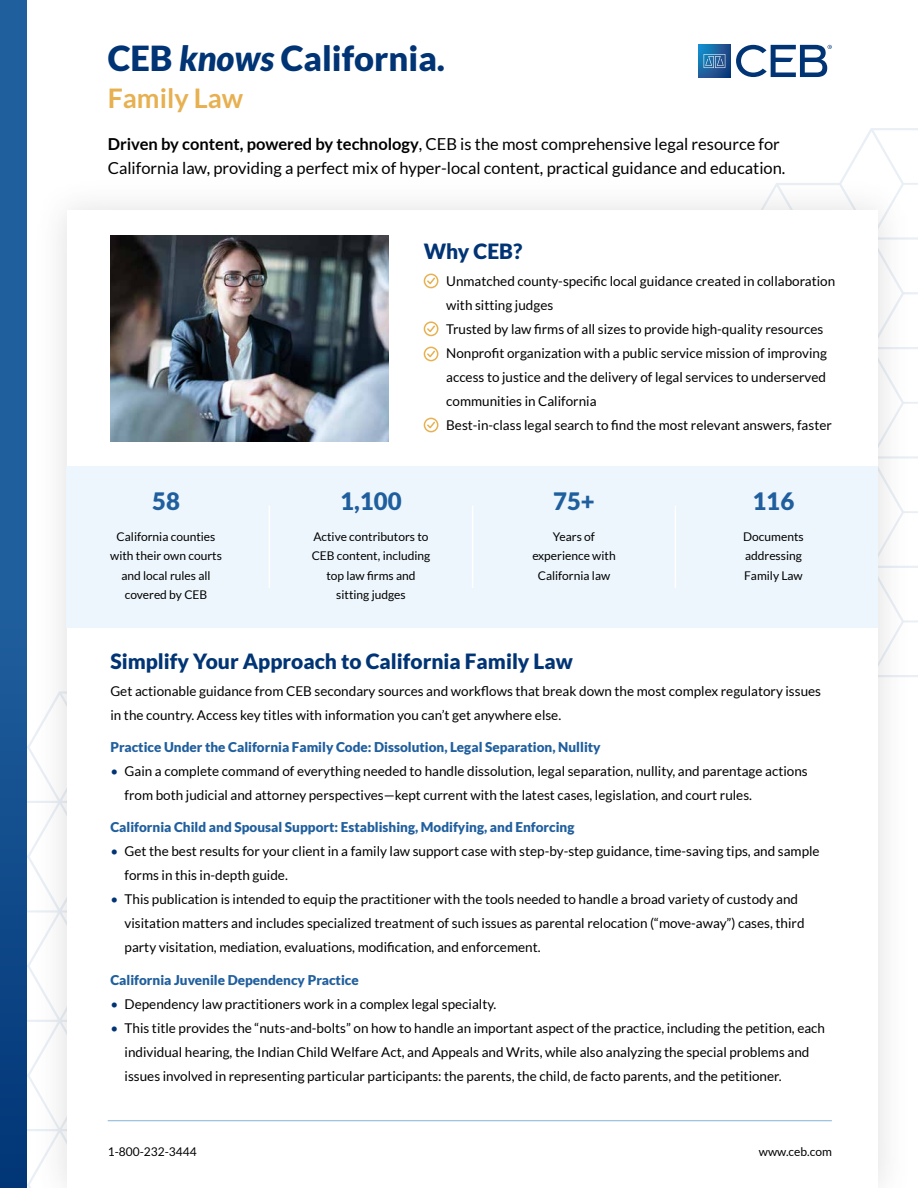
<style>
.page{position:relative;width:918px;height:1188px;background:#fff}
.page>*{position:absolute;margin:0;border:0;box-sizing:border-box;transform-origin:0 0}
.t1{font:900 34.5px "Lato";color:#003475}
.t2{font:700 27px "Lato";color:#e7b050}
.t3{font:900 24px "Lato";color:#205f9e}
.t4{font:900 21px "Lato";color:#003475}
.t5{font:16.5px/24px "Lato";color:#000}
.t6{font:13.5px/24px "Lato";color:#000}
.t7{font:900 13.5px "Lato";color:#205f9e}
.t8{font:12px/19.5px "Lato";color:#000;text-align:center}
.s1{font-style:italic}
.s2{font-weight:700}
.s3{color:#003475}
</style>
<div class="page">
<img style="left:27px;top:156px;width:891px;height:1032px">
<div style="left:67px;top:210px;width:811px;height:978px;background:#fff"></div>
<hr style="left:108px;top:1120px;width:724px;height:1px;background:#84b1d4">
<div style="left:67px;top:466px;width:811px;height:162px;background:#edf6fc"></div>
<div style="left:0;top:0;width:27px;height:1188px;background:linear-gradient(to bottom,#286aa8,#094080)"></div>
<svg style="left:424px;top:274px;width:14px;height:14px"></svg>
<svg style="left:424px;top:321px;width:14px;height:15px"></svg>
<svg style="left:424px;top:347px;width:14px;height:14px"></svg>
<svg style="left:424px;top:418px;width:14px;height:14px"></svg>
<img style="left:110px;top:235px;width:278px;height:207px">
<hr style="left:269px;top:506px;width:1px;height:82px;background:#fff">
<hr style="left:472px;top:506px;width:1px;height:82px;background:#fff">
<hr style="left:675px;top:506px;width:1px;height:82px;background:#fff">
<svg style="left:698px;top:45px;width:33px;height:32px"></svg>
<svg style="left:704px;top:54px;width:21px;height:14px"></svg>
<svg style="left:736px;top:45px;width:96px;height:32px"></svg>
<h1 class="t1" style="left:108px;top:38px;width:339px">CEB <span class="s1">knows</span> California.</h1>
<h2 class="t2" style="left:108px;top:83px;width:137px">Family Law</h2>
<p class="t5" style="left:108px;top:132px;width:679px"><span class="s2">Driven by content, powered by technology</span>, CEB is the most comprehensive legal resource for<br>California law, providing a perfect mix of hyper-local content, practical guidance and education.</p>
<h3 class="t4" style="left:424px;top:239px;width:100px">Why CEB?</h3>
<p class="t6" style="left:446px;top:269px;width:391px">Unmatched county-specific local guidance created in collaboration with sitting judges<br>Trusted by law firms of all sizes to provide high-quality resources Nonprofit organization with a public service mission of improving access to justice and the delivery of legal services to underserved communities in California<br>Best-in-class legal search to find the most relevant answers, faster</p>
<h3 class="t3" style="left:152px;top:487px;width:29px">58</h3>
<h3 class="t3" style="left:553px;top:487px;width:43px">75+</h3>
<p class="t8" style="left:532px;top:527px;width:85px">Years of experience with<br>California law</p>
<h3 class="t3" style="left:340px;top:487px;width:63px">1,100</h3>
<p class="t8" style="left:312px;top:527px;width:120px">Active contributors to<br>CEB content, including top law firms and sitting judges</p>
<p class="t8" style="left:110px;top:527px;width:113px">California counties with their own courts and local rules all covered by CEB</p>
<h3 class="t3" style="left:753px;top:487px;width:43px">116</h3>
<p class="t8" style="left:743px;top:527px;width:62px;text-align:left">Documents addressing<br>Family Law</p>
<h3 class="t4" style="left:110px;top:649px;width:464px">Simplify Your Approach to California Family Law</h3>
<p class="t6" style="left:110px;top:679px;width:712px">Get actionable guidance from CEB secondary sources and workflows that break down the most complex regulatory issues in the country. Access key titles with information you can’t get anywhere else.</p>
<p class="t7" style="left:110px;top:739px;width:492px">Practice Under the California Family Code: Dissolution, Legal Separation, Nullity</p>
<p class="t6" style="left:125px;top:759px;width:685px;text-indent:-14px"><span class="s3">•</span> Gain a complete command of everything needed to handle dissolution, legal separation, nullity, and parentage actions from both judicial and attorney perspectives—kept current with the latest cases, legislation, and court rules.</p>
<p class="t7" style="left:110px;top:820px;width:466px">California Child and Spousal Support: Establishing, Modifying, and Enforcing</p>
<p class="t6" style="left:125px;top:839px;width:697px;text-indent:-14px"><span class="s3">•</span> Get the best results for your client in a family law support case with step-by-step guidance, time-saving tips, and sample forms in this in-depth guide.</p>
<p class="t6" style="left:125px;top:887px;width:681px;text-indent:-14px"><span class="s3">•</span> This publication is intended to equip the practitioner with the tools needed to handle a broad variety of custody and visitation matters and includes specialized treatment of such issues as parental relocation (“move-away”) cases, third party visitation, mediation, evaluations, modification, and enforcement.</p>
<p class="t7" style="left:110px;top:972px;width:250px">California Juvenile Dependency Practice</p>
<p class="t6" style="left:110px;top:992px;width:387px"><span class="s3">•</span> Dependency law practitioners work in a complex legal specialty.</p>
<p class="t6" style="left:125px;top:1016px;width:702px;text-indent:-14px"><span class="s3">•</span> This title provides the “nuts-and-bolts” on how to handle an important aspect of the practice, including the petition, each individual hearing, the Indian Child Welfare Act, and Appeals and Writs, while also analyzing the special problems and issues involved in representing particular participants: the parents, the child, de facto parents, and the petitioner.</p>
<p class="t8" style="left:108px;top:1141px;width:91px">1-800-232-3444</p>
<p class="t8" style="left:759px;top:1141px;width:75px">www.ceb.com</p>
</div>
